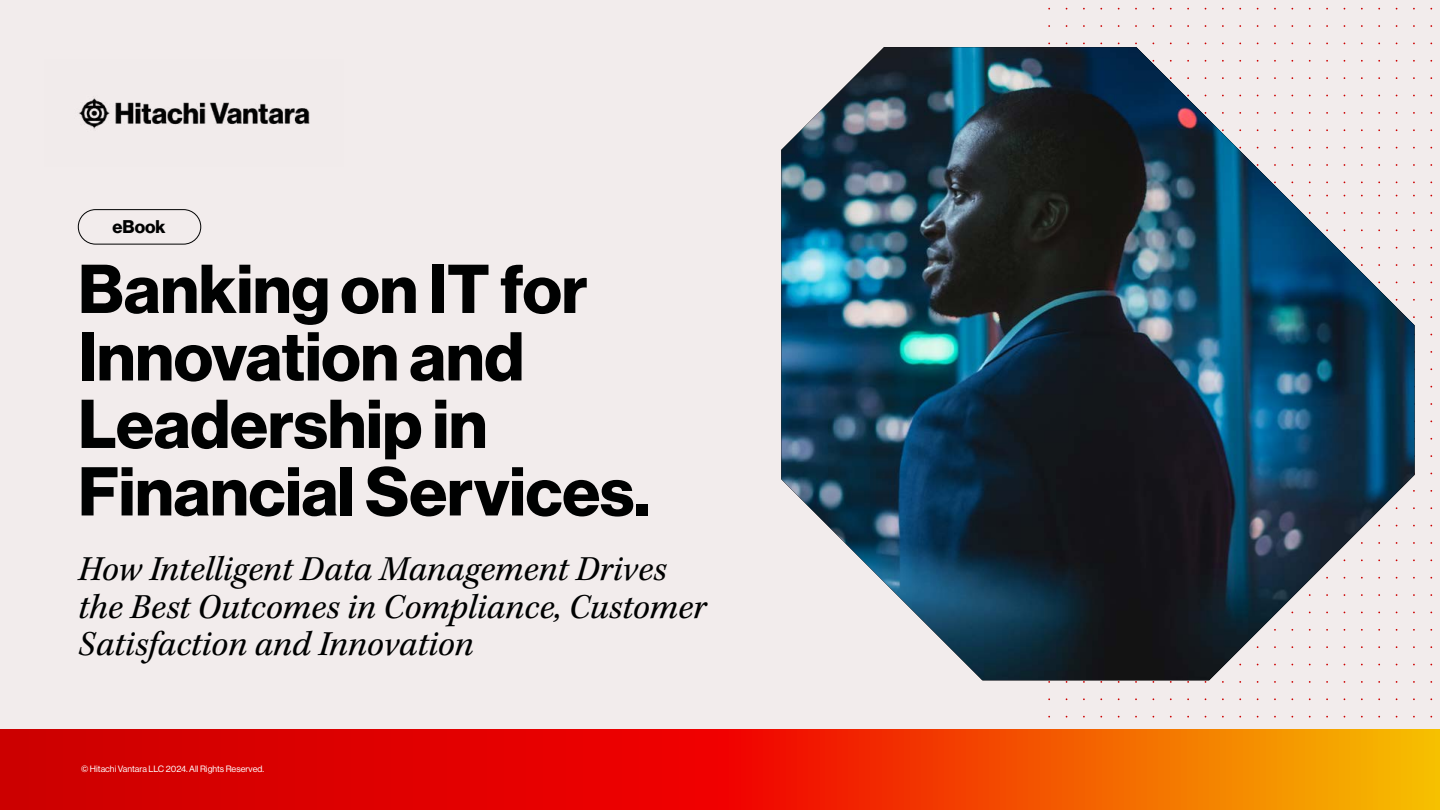
<style>
.page{position:relative;width:1440px;height:810px;background:#fff}
.page>*{position:absolute;margin:0;border:0;box-sizing:border-box;transform-origin:0 0}
.t1{font:67.5px/67.5px "N Haas Grotesk DS Pro 75 Bd";color:#000101}
.t2{font:italic 36px/37.5px "Kepler Std";color:#000101}
.t3{font:18px "N Haas Grotesk DS Pro 75 Bd";color:#000101}
.t4{font:9px "N Haas Grotesk DS Pro 55 Rg";color:#fff}
</style>
<div class="page">
<div style="left:1px;top:0;width:1439px;height:729px;background:#f2ecec"></div>
<svg style="left:1048px;top:195px;width:385px;height:523px"></svg>
<svg style="left:1048px;top:7px;width:385px;height:176px"></svg>
<svg style="left:1px;top:729px;width:1439px;height:81px;background:#e82f00"></svg>
<img style="left:781px;top:47px;width:633px;height:633px">
<div style="left:78px;top:209px;width:123px;height:35px;border:1px solid #000101;border-radius:17px"></div>
<img style="left:79px;top:96px;width:231px;height:33px">
<p class="t3" style="left:112px;top:216px;width:55px">eBook</p>
<h1 class="t1" style="left:78px;top:257px;width:574px">Banking on IT for<br>Innovation and<br>Leadership in<br>Financial Services.</h1>
<p class="t2" style="left:78px;top:551px;width:630px">How Intelligent Data Management Drives the Best Outcomes in Compliance, Customer<br>Satisfaction and Innovation</p>
<p class="t4" style="left:81px;top:763px;width:184px">© Hitachi Vantara LLC 2024. All Rights Reserved.</p>
</div>
